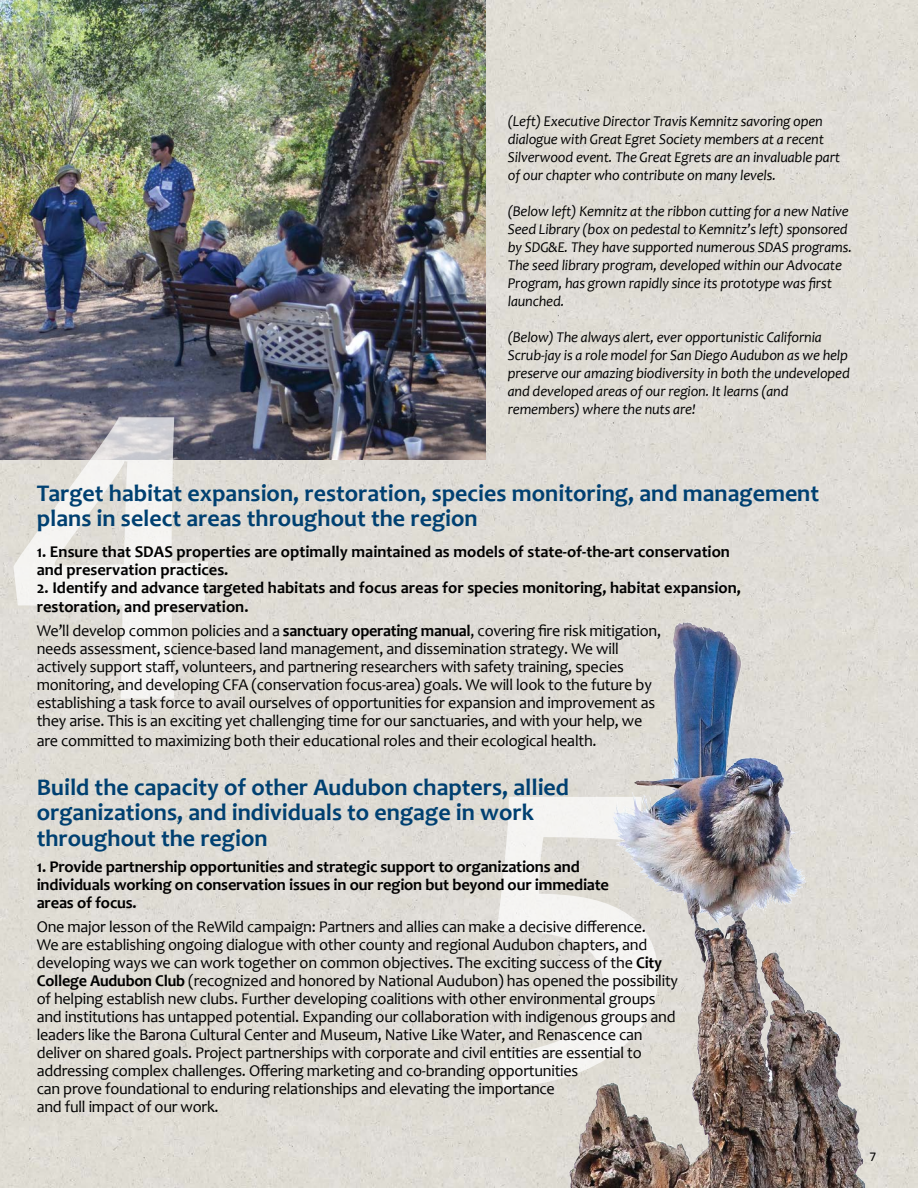
<style>
.page{position:relative;width:918px;height:1188px;background:#fff}
.page>*{position:absolute;margin:0;border:0;box-sizing:border-box;transform-origin:0 0}
.t1{font:700 24px/25.5px "Candara";color:#004071}
.t2{font:16.5px/18px "Candara";letter-spacing:-.015em;color:#000}
.t3{font:700 16.5px/18px "Candara";color:#000}
.t4{font:italic 15px/18px "Candara";letter-spacing:-.01em;color:#000}
.t5{font:13.5px "Calibri";color:#000}
.s1{font-weight:700}
</style>
<div class="page">
<img style="left:0;top:0;width:918px;height:1188px">
<img style="left:0;top:0;width:485px;height:459px">
<svg style="left:14px;top:417px;width:194px;height:282px"></svg>
<svg style="left:497px;top:797px;width:161px;height:291px"></svg>
<img style="left:613px;top:623px;width:70px;height:197px">
<p class="t4" style="left:508px;top:112px;width:334px">(Left) Executive Director Travis Kemnitz savoring open dialogue with Great Egret Society members at a recent Silverwood event. The Great Egrets are an invaluable part of our chapter who contribute on many levels.</p>
<p class="t4" style="left:508px;top:202px;width:346px">(Below left) Kemnitz at the ribbon cutting for a new Native Seed Library (box on pedestal to Kemnitz’s left) sponsored by SDG&amp;E. They have supported numerous SDAS programs.<br>The seed library program, developed within our Advocate Program, has grown rapidly since its prototype was first launched.</p>
<p class="t4" style="left:508px;top:328px;width:344px">(Below) The always alert, ever opportunistic California Scrub-jay is a role model for San Diego Audubon as we help preserve our amazing biodiversity in both the undeveloped and developed areas of our region. It learns (and remembers) where the nuts are!</p>
<h1 class="t1" style="left:37px;top:480px;width:784px">Target habitat expansion, restoration, species monitoring, and management plans in select areas throughout the region</h1>
<p class="t3" style="left:37px;top:542px;width:695px">1. Ensure that SDAS properties are optimally maintained as models of state-of-the-art conservation and preservation practices.</p>
<p class="t3" style="left:37px;top:577px;width:706px;line-height:19.8px">2. Identify and advance targeted habitats and focus areas for species monitoring, habitat expansion, restoration, and preservation.</p>
<p class="t2" style="left:37px;top:622px;width:626px">We’ll develop common policies and a <span class="s1">sanctuary operating manual</span>, covering fire risk mitigation, needs assessment, science-based land management, and dissemination strategy. We will actively support staff, volunteers, and partnering researchers with safety training, species monitoring, and developing CFA (conservation focus-area) goals. We will look to the future by establishing a task force to avail ourselves of opportunities for expansion and improvement as they arise. This is an exciting yet challenging time for our sanctuaries, and with your help, we</p>
<p class="t2" style="left:37px;top:732px;width:561px">are committed to maximizing both their educational roles and their ecological health.</p>
<h1 class="t1" style="left:37px;top:774px;width:534px">Build the capacity of other Audubon chapters, allied organizations, and individuals to engage in work throughout the region</h1>
<p class="t3" style="left:37px;top:857px;width:574px">1. Provide partnership opportunities and strategic support to organizations and individuals working on conservation issues in our region but beyond our immediate areas of focus.</p>
<p class="t2" style="left:37px;top:917px;width:643px">One major lesson of the ReWild campaign: Partners and allies can make a decisive difference.<br>We are establishing ongoing dialogue with other county and regional Audubon chapters, and developing ways we can work together on common objectives. The exciting success of the <span class="s1">City College Audubon Club</span> (recognized and honored by National Audubon) has opened the possibility of helping establish new clubs. Further developing coalitions with other environmental groups and institutions has untapped potential. Expanding our collaboration with indigenous groups and leaders like the Barona Cultural Center and Museum, Native Like Water, and Renascence can deliver on shared goals. Project partnerships with corporate and civil entities are essential to addressing complex challenges. Offering marketing and co-branding opportunities<br>can prove foundational to enduring relationships and elevating the importance<br>and full impact of our work.</p>
<p class="t5" style="left:869px;top:1148px;width:8px">7</p>
</div>
